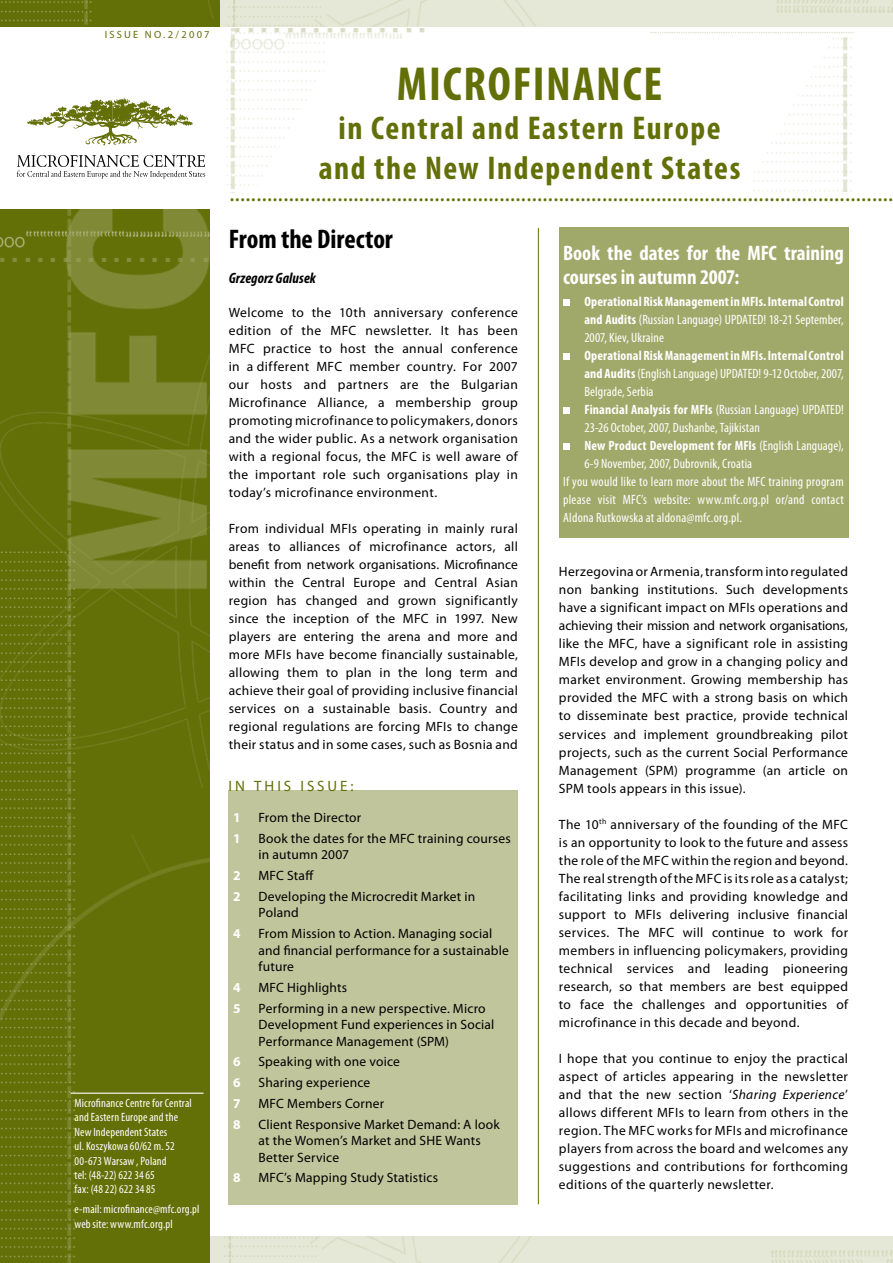
<style>
.page{position:relative;width:893px;height:1263px;background:#fff}
.page>*{position:absolute;margin:0;border:0;box-sizing:border-box;transform-origin:0 0}
.t1{font:700 condensed 48px "Myriad Pro";letter-spacing:.035em;color:#636f07}
.t2{font:700 condensed 33px/39.6px "Myriad Pro";letter-spacing:.05em;color:#636f07;text-align:center}
.t3{font:700 condensed 27px "Myriad Pro";color:#000}
.t4{font:24px "Myriad Pro";color:#636f07}
.t5{font:700 condensed 21px/24px "Myriad Pro";color:#fff}
.t6{font:italic 700 condensed 15px "Myriad Pro";letter-spacing:.01em;color:#000}
.t7{font:15px "Myriad Pro";letter-spacing:.2em;color:#636f07}
.t8{font:13.5px/18px "Myriad Pro";letter-spacing:.02em;color:#000;text-align:justify}
.t9{font:condensed 13.5px/18px "Myriad Pro";letter-spacing:.01em;color:#fff;text-align:justify}
.t10{font:700 condensed 13.5px "Myriad Pro";letter-spacing:.01em;color:#fff}
.t11{font:700 13.5px "Myriad Pro";color:#fff}
.t12{font:condensed 12px/14.4px "Myriad Pro";letter-spacing:.01em;color:#fff}
.t13{font:10.5px "Myriad Pro";letter-spacing:.205em;color:#636f07}
.s1{font-weight:700}
.s2{font-weight:400}
.s3{font-style:italic}
</style>
<div class="page">
<div style="left:210px;top:1236px;width:683px;height:27px;background:#e6e8d7"></div>
<img style="left:226px;top:28px;width:199px;height:165px">
<img style="left:0;top:209px;width:210px;height:1054px">
<hr style="left:538px;top:228px;width:1px;height:976px;background:#636f07">
<svg style="left:17px;top:155px;width:188px;height:24px"></svg>
<svg style="left:27px;top:98px;width:166px;height:47px"></svg>
<hr style="left:71px;top:1092px;width:133px;height:2px;background:#d8dbc1">
<img style="left:220px;top:0;width:673px;height:26px">
<img style="left:651px;top:32px;width:203px;height:160px">
<img style="left:0;top:0;width:220px;height:26px">
<div style="left:559px;top:228px;width:289px;height:310px;background:#a1a96a"></div>
<div style="left:563px;top:299px;width:7px;height:7px;background:#fff"></div>
<div style="left:563px;top:353px;width:7px;height:7px;background:#fff"></div>
<div style="left:563px;top:407px;width:7px;height:7px;background:#fff"></div>
<div style="left:563px;top:443px;width:7px;height:7px;background:#fff"></div>
<div style="left:229px;top:790px;width:289px;height:414px;background:#c1c59c"></div>
<p class="t13" style="left:105px;top:28px;width:106px">ISSUE NO.2/2007</p>
<p class="t12" style="left:75px;top:1095px;width:119px">Microfinance Centre for Central and Eastern Europe and the<br>New Independent States<br>ul. Koszykowa 60/62 m. 52<br>00-673 Warsaw , Poland<br>tel: (48-22) 622 34 65<br>fax: (48 22) 622 34 85</p>
<p class="t12" style="left:75px;top:1202px;width:126px">e-mail: microfinance@mfc.org.pl web site: www.mfc.org.pl</p>
<h1 class="t1" style="left:397px;top:54px;width:267px">MICROFINANCE</h1>
<h2 class="t2" style="left:319px;top:108px;width:423px">in Central and Eastern Europe and the New Independent States</h2>
<h3 class="t4" style="left:229px;top:178px;width:665px">...........................................................................................................................</h3>
<h3 class="t3" style="left:229px;top:222px;width:166px">From the Director</h3>
<p class="t6" style="left:229px;top:268px;width:89px">Grzegorz Galusek</p>
<p class="t8" style="left:229px;top:303px;width:291px">Welcome to the 10th anniversary conference edition of the MFC newsletter. It has been MFC practice to host the annual conference in a different MFC member country. For 2007 our hosts and partners are the Bulgarian Microfinance Alliance, a membership group promoting microfinance to policymakers, donors and the wider public. As a network organisation with a regional focus, the MFC is well aware of the important role such organisations play in today’s microfinance environment.</p>
<p class="t8" style="left:229px;top:519px;width:291px">From individual MFIs operating in mainly rural areas to alliances of microfinance actors, all benefit from network organisations. Microfinance within the Central Europe and Central Asian region has changed and grown significantly since the inception of the MFC in 1997. New players are entering the arena and more and more MFIs have become financially sustainable, allowing them to plan in the long term and achieve their goal of providing inclusive financial services on a sustainable basis. Country and regional regulations are forcing MFIs to change their status and in some cases, such as Bosnia and</p>
<h3 class="t5" style="left:563px;top:240px;width:282px">Book the dates for the MFC training courses in autumn 2007:</h3>
<p class="t9" style="left:584px;top:292px;width:261px"><span class="s1">Operational Risk Management in MFIs. Internal Control and Audits</span> (Russian Language) UPDATED! 18-21 September, 2007, Kiev, Ukraine</p>
<p class="t10" style="left:584px;top:347px;width:261px">Operational Risk Management in MFIs. Internal Control</p>
<p class="t9" style="left:584px;top:364px;width:261px"><span class="s1">and Audits</span> (English Language) UPDATED! 9-12 October, 2007,</p>
<p class="t9" style="left:584px;top:382px;width:71px">Belgrade, Serbia</p>
<p class="t9" style="left:584px;top:400px;width:261px"><span class="s1">Financial Analysis for MFIs</span> (Russian Language) UPDATED!</p>
<p class="t9" style="left:584px;top:418px;width:177px">23-26 October, 2007, Dushanbe, Tajikistan</p>
<p class="t10" style="left:584px;top:437px;width:261px">New Product Development for MFIs <span class="s2">(English Language),</span></p>
<p class="t9" style="left:584px;top:454px;width:169px">6-9 November, 2007, Dubrovnik, Croatia</p>
<p class="t9" style="left:563px;top:472px;width:282px">If you would like to learn more about the MFC training program</p>
<p class="t9" style="left:563px;top:490px;width:282px">please visit MFC’s website: www.mfc.org.pl or/and contact</p>
<p class="t9" style="left:563px;top:508px;width:180px">Aldona Rutkowska at aldona@mfc.org.pl.</p>
<p class="t8" style="left:559px;top:563px;width:291px">Herzegovina or Armenia, transform into regulated non banking institutions. Such developments have a significant impact on MFIs operations and achieving their mission and network organisations, like the MFC, have a significant role in assisting MFIs develop and grow in a changing policy and market environment. Growing membership has provided the MFC with a strong basis on which to disseminate best practice, provide technical services and implement groundbreaking pilot projects, such as the current Social Performance Management (SPM) programme (an article on SPM tools appears in this issue).</p>
<p class="t8" style="left:559px;top:815px;width:291px">The 10<sup>th</sup> anniversary of the founding of the MFC is an opportunity to look to the future and assess the role of the MFC within the region and beyond.<br>The real strength of the MFC is its role as a catalyst; facilitating links and providing knowledge and support to MFIs delivering inclusive financial services. The MFC will continue to work for members in influencing policymakers, providing technical services and leading pioneering research, so that members are best equipped to face the challenges and opportunities of microfinance in this decade and beyond.</p>
<p class="t8" style="left:559px;top:1049px;width:291px">I hope that you continue to enjoy the practical aspect of articles appearing in the newsletter and that the new section ‘<span class="s3">Sharing Experience</span>’ allows different MFIs to learn from others in the region. The MFC works for MFIs and microfinance players from across the board and welcomes any suggestions and contributions for forthcoming editions of the quarterly newsletter.</p>
<p class="t7" style="left:228px;top:776px;width:127px">IN THIS ISSUE:</p>
<p class="t11" style="left:233px;top:809px;width:9px">1</p>
<p class="t8" style="left:258px;top:808px;width:104px">From the Director</p>
<p class="t11" style="left:233px;top:829px;width:9px">1</p>
<p class="t8" style="left:258px;top:830px;width:254px;line-height:16.5px">Book the dates for the MFC training courses in autumn 2007</p>
<p class="t11" style="left:233px;top:867px;width:9px">2</p>
<p class="t8" style="left:258px;top:866px;width:57px">MFC Staff</p>
<p class="t11" style="left:233px;top:887px;width:9px">2</p>
<p class="t8" style="left:258px;top:888px;width:218px;line-height:16.5px">Developing the Microcredit Market in<br>Poland</p>
<p class="t11" style="left:233px;top:925px;width:9px">4</p>
<p class="t8" style="left:258px;top:925px;width:252px;line-height:16.5px;text-align:left">From Mission to Action. Managing social and financial performance for a sustainable future</p>
<p class="t11" style="left:233px;top:978px;width:9px">4</p>
<p class="t8" style="left:258px;top:978px;width:90px">MFC Highlights</p>
<p class="t11" style="left:233px;top:999px;width:9px">5</p>
<p class="t8" style="left:258px;top:1000px;width:237px;line-height:16.5px;text-align:left">Performing in a new perspective. Micro<br>Development Fund experiences in Social<br>Performance Management (SPM)</p>
<p class="t11" style="left:233px;top:1053px;width:9px">6</p>
<p class="t8" style="left:258px;top:1053px;width:143px">Speaking with one voice</p>
<p class="t11" style="left:233px;top:1074px;width:9px">6</p>
<p class="t8" style="left:258px;top:1073px;width:113px">Sharing experience</p>
<p class="t11" style="left:233px;top:1094px;width:9px">7</p>
<p class="t8" style="left:258px;top:1094px;width:127px">MFC Members Corner</p>
<p class="t11" style="left:233px;top:1115px;width:9px">8</p>
<p class="t8" style="left:258px;top:1116px;width:243px;line-height:16.5px;text-align:left">Client Responsive Market Demand: A look at the Women’s Market and SHE Wants<br>Better Service</p>
<p class="t11" style="left:233px;top:1169px;width:9px">8</p>
<p class="t8" style="left:258px;top:1169px;width:181px">MFC’s Mapping Study Statistics</p>
</div>
